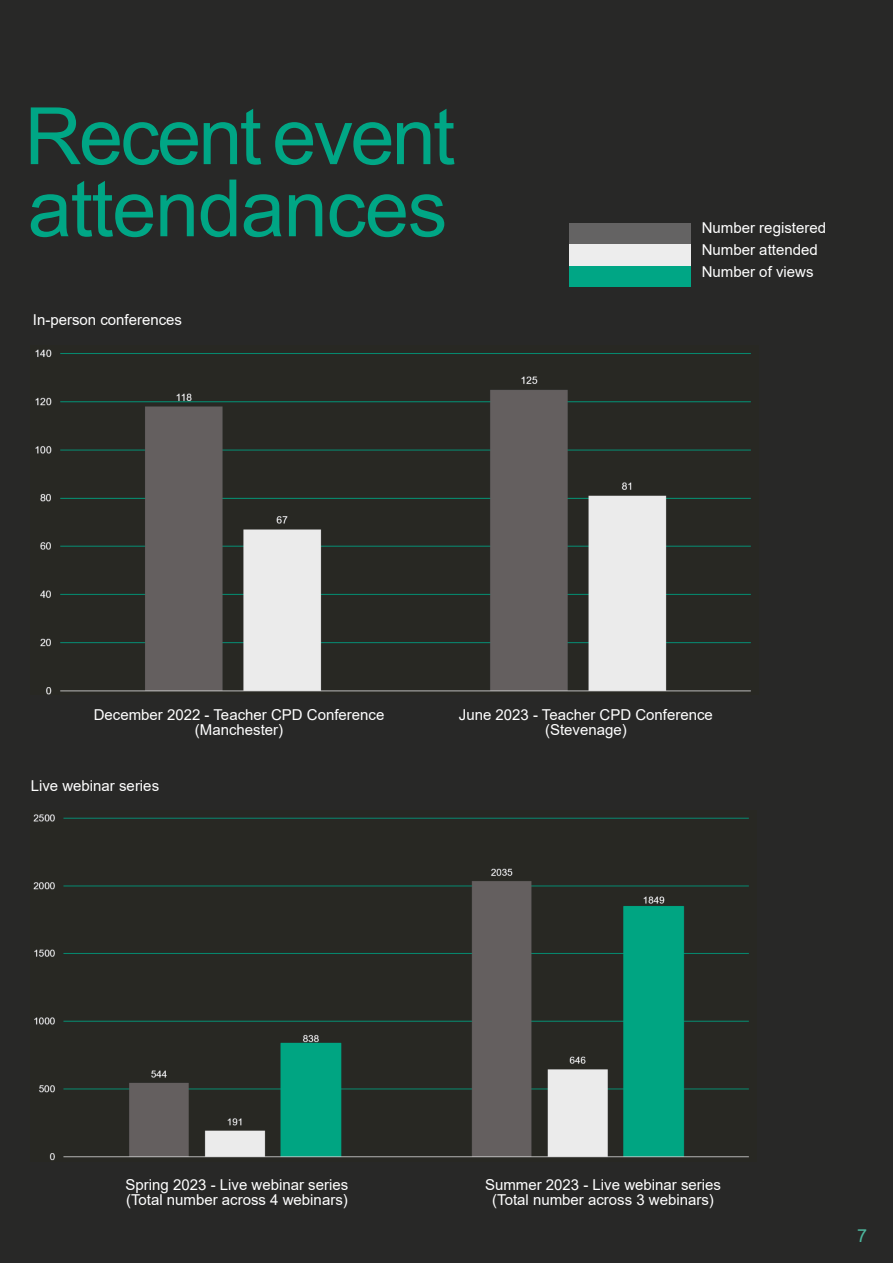
<style>
.page{position:relative;width:893px;height:1263px;background:#282827}
.page>*{position:absolute;margin:0;border:0;box-sizing:border-box;transform-origin:0 0}
.t1{font:79.2px/72.2px "Arial";letter-spacing:-.015em;color:#00a685}
.t2{font:18px "Arial";color:#4db79e}
.t3{font:15px/15.5px "Arial";color:#fff;text-align:center}
</style>
<div class="page">
<div style="left:569px;top:223px;width:121px;height:21px;background:#646363"></div>
<div style="left:569px;top:244px;width:121px;height:22px;background:#ededed"></div>
<div style="left:569px;top:266px;width:121px;height:21px;background:#00a685"></div>
<img style="left:33px;top:814px;width:716px;height:347px">
<img style="left:35px;top:349px;width:716px;height:345px">
<h1 class="t1" style="left:25px;top:108px;width:432px">Recent event attendances</h1>
<p class="t3" style="left:33px;top:313px;width:151px">In-person conferences</p>
<p class="t3" style="left:702px;top:219px;width:126px;line-height:21.8px;text-align:left">Number registered<br>Number attended</p>
<p class="t3" style="left:702px;top:265px;width:113px">Number of views</p>
<p class="t3" style="left:94px;top:708px;width:292px">December 2022 - Teacher CPD Conference (Manchester)</p>
<p class="t3" style="left:459px;top:708px;width:256px">June 2023 - Teacher CPD Conference (Stevenage)</p>
<p class="t3" style="left:31px;top:779px;width:130px">Live webinar series</p>
<p class="t3" style="left:126px;top:1178px;width:224px;text-align:left">Spring 2023 - Live webinar series (Total number across 4 webinars)</p>
<p class="t3" style="left:485px;top:1178px;width:237px">Summer 2023 - Live webinar series (Total number across 3 webinars)</p>
<p class="t2" style="left:857px;top:1229px;width:12px">7</p>
</div>
